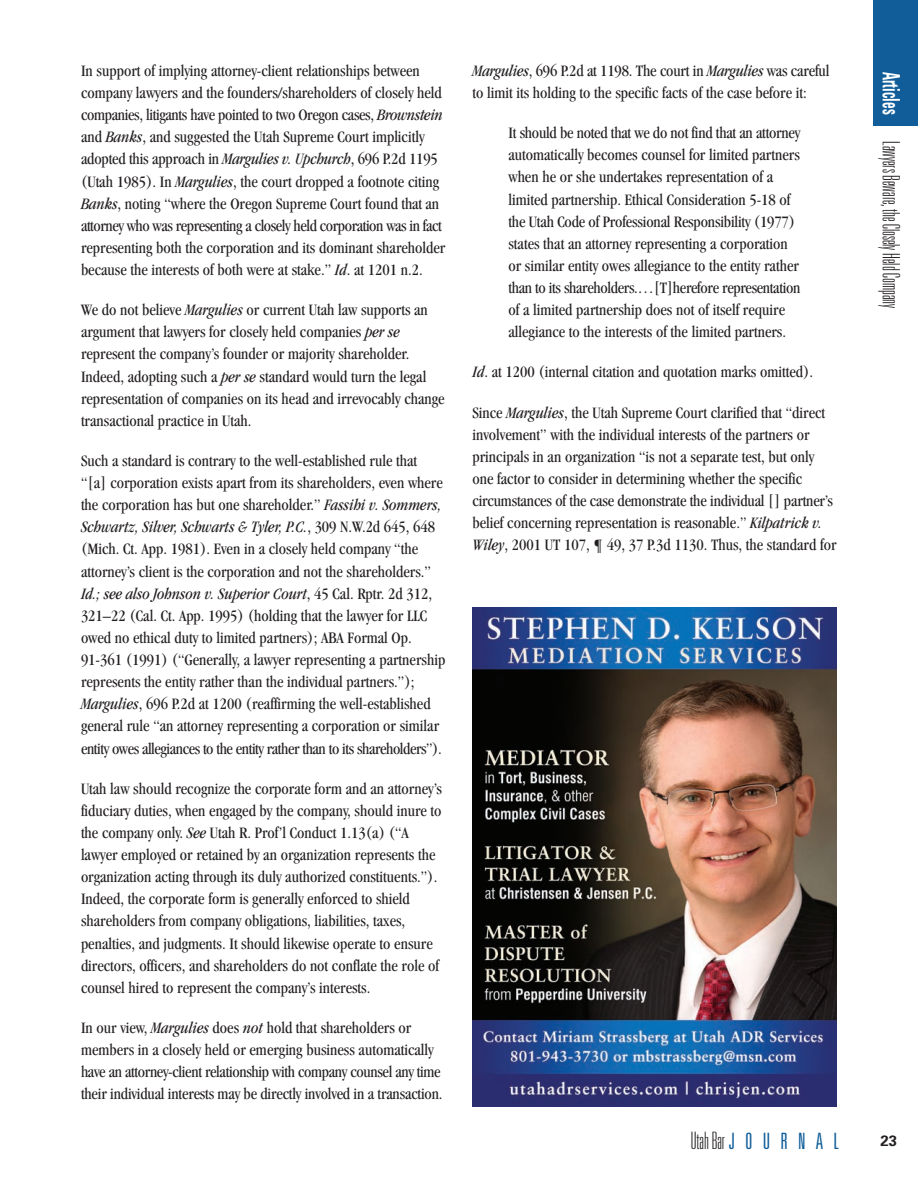
<style>
.page{position:relative;width:918px;height:1188px;background:#fff}
.page>*{position:absolute;margin:0;border:0;box-sizing:border-box;transform-origin:0 0}
.t1{font:100 ultra-condensed 24px "Univers";color:#231f20}
.body{font:condensed 16.5px/22.2px "Garamond";color:#231f20}
.indented_body{font:condensed 16.5px/22.2px "Garamond";color:#231f20}
.t2{font:700 15px "Univers";color:#231f20}
.s1{font-style:italic}
.s2{font-weight:700;font-stretch:condensed;color:#fff}
.s3{font-weight:300;font-size:22.5px;color:#105d99}
</style>
<div class="page">
<img style="left:472px;top:608px;width:365px;height:499px">
<div style="left:873px;top:0;width:45px;height:126px;background:#105d99"></div>
<p class="body" style="left:81px;top:59px;width:366px">In support of implying attorney-client relationships between company lawyers and the founders/shareholders of closely held companies, litigants have pointed to two Oregon cases, <span class="s1">Brownstein </span>and <span class="s1">Banks</span>, and suggested the Utah Supreme Court implicitly adopted this approach in <span class="s1">Margulies v. Upchurch</span>, 696 P.2d 1195 (Utah 1985). In <span class="s1">Margulies</span>, the court dropped a footnote citing <span class="s1">Banks</span>, noting “where the Oregon Supreme Court found that an attorney who was representing a closely held corporation was in fact representing both the corporation and its dominant shareholder because the interests of both were at stake.” <span class="s1">Id</span>. at 1201 n.2.</p>
<p class="body" style="left:81px;top:299px;width:365px">We do not believe <span class="s1">Margulies</span> or current Utah law supports an argument that lawyers for closely held companies <span class="s1">per se </span>represent the company’s founder or majority shareholder.<br>Indeed, adopting such a <span class="s1">per se</span> standard would turn the legal representation of companies on its head and irrevocably change transactional practice in Utah.</p>
<p class="body" style="left:81px;top:449px;width:366px">Such a standard is contrary to the well-established rule that “[a] corporation exists apart from its shareholders, even where the corporation has but one shareholder.” <span class="s1">Fassihi v. Sommers, Schwartz, Silver, Schwarts &amp; Tyler, P.C.</span>, 309 N.W.2d 645, 648 (Mich. Ct. App. 1981). Even in a closely held company “the attorney’s client is the corporation and not the shareholders.” <span class="s1">Id.; see also Johnson v. Superior Court</span>, 45 Cal. Rptr. 2d 312, 321–22 (Cal. Ct. App. 1995) (holding that the lawyer for LLC owed no ethical duty to limited partners); ABA Formal Op.<br>91-361 (1991) (“Generally, a lawyer representing a partnership represents the entity rather than the individual partners.”); <span class="s1">Margulies</span>, 696 P.2d at 1200 (reaffirming the well-established general rule “an attorney representing a corporation or similar entity owes allegiances to the entity rather than to its shareholders”).</p>
<p class="body" style="left:81px;top:777px;width:362px">Utah law should recognize the corporate form and an attorney’s fiduciary duties, when engaged by the company, should inure to the company only. <span class="s1">See</span> Utah R. Prof’l Conduct 1.13(a) (“A lawyer employed or retained by an organization represents the organization acting through its duly authorized constituents.”).<br>Indeed, the corporate form is generally enforced to shield shareholders from company obligations, liabilities, taxes, penalties, and judgments. It should likewise operate to ensure directors, officers, and shareholders do not conflate the role of counsel hired to represent the company’s interests.</p>
<p class="body" style="left:81px;top:1016px;width:363px">In our view, <span class="s1">Margulies</span> does <span class="s1">not</span> hold that shareholders or members in a closely held or emerging business automatically have an attorney-client relationship with company counsel any time their individual interests may be directly involved in a transaction.</p>
<p class="body" style="left:472px;top:59px;width:358px"><span class="s1">Margulies</span>, 696 P.2d at 1198. The court in <span class="s1">Margulies</span> was careful to limit its holding to the specific facts of the case before it:</p>
<p class="indented_body" style="left:508px;top:122px;width:293px">It should be noted that we do not find that an attorney automatically becomes counsel for limited partners when he or she undertakes representation of a limited partnership. Ethical Consideration 5-18 of the Utah Code of Professional Responsibility (1977) states that an attorney representing a corporation or similar entity owes allegiance to the entity rather than to its shareholders.…[T]herefore representation of a limited partnership does not of itself require allegiance to the interests of the limited partners.</p>
<p class="body" style="left:472px;top:361px;width:342px"><span class="s1">Id</span>. at 1200 (internal citation and quotation marks omitted).</p>
<p class="body" style="left:472px;top:401px;width:366px">Since <span class="s1">Margulies</span>, the Utah Supreme Court clarified that “direct involvement” with the individual interests of the partners or principals in an organization “is not a separate test, but only one factor to consider in determining whether the specific circumstances of the case demonstrate the individual [] partner’s belief concerning representation is reasonable.” <span class="s1">Kilpatrick v.<br>Wiley</span>, 2001 UT 107, ¶ 49, 37 P.3d 1130. Thus, the standard for</p>
<p class="t1" style="left:903px;top:72px;width:238px;rotate:90deg"><span class="s2">Articles</span> Lawyers Beware, the Closely Held Company</p>
<h1 class="t1" style="left:691px;top:1128px;width:150px">Utah Bar<span class="s3">JOURNAL</span></h1>
<p class="t2" style="left:880px;top:1131px;width:18px">23</p>
</div>
